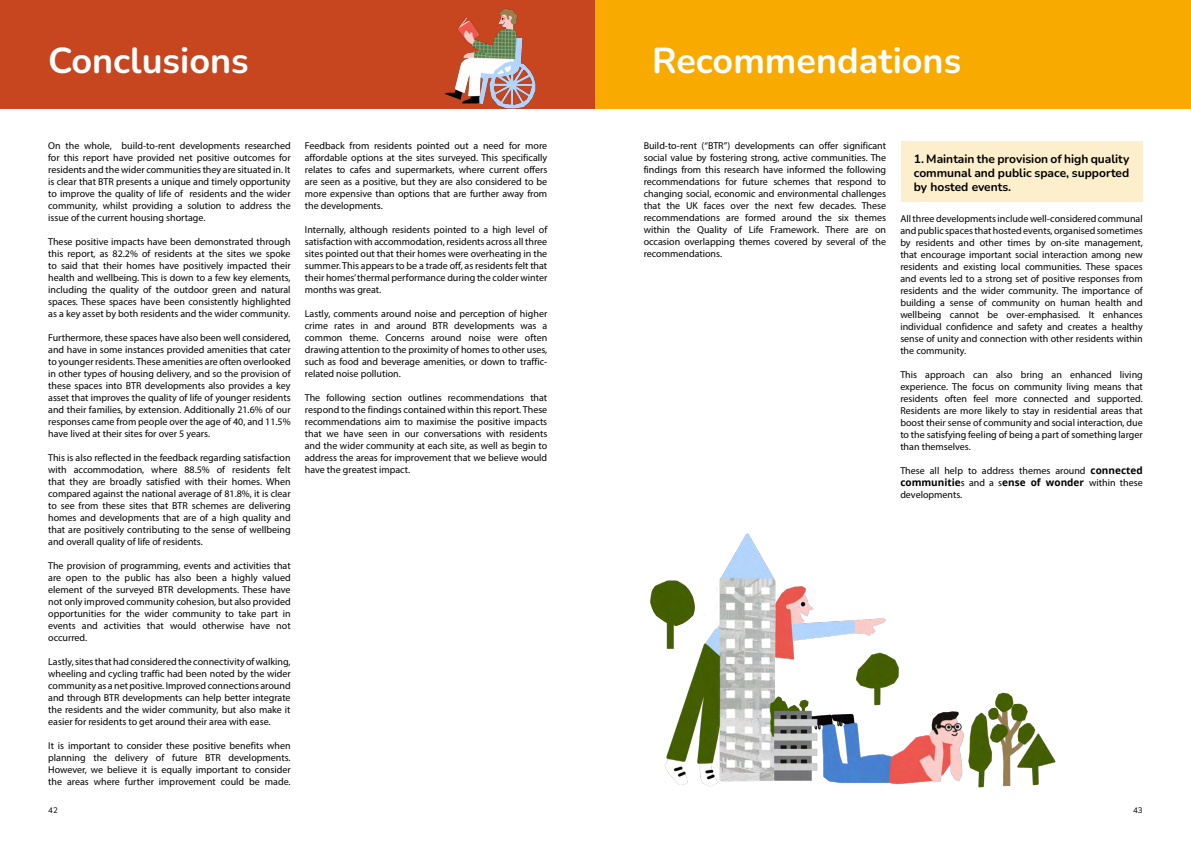
<style>
.page{position:relative;width:1191px;height:842px;background:#fff}
.page>*{position:absolute;margin:0;border:0;box-sizing:border-box;transform-origin:0 0}
.t1{font:700 36px "Nunito";color:#fff}
.t2{font:700 12px/14.4px "Nunito";color:#000;text-align:justify}
.t3{font:10px/12px "Myriad Pro";color:#000;text-align:justify}
.t4{font:700 10px "Open Sans";color:#000}
.t5{font:8px "Nunito";color:#000}
.s1{font-family:"Open Sans";font-weight:700}
.s2{font-family:"Myriad Pro";font-weight:400}
</style>
<div class="page">
<div style="left:0;top:0;width:595px;height:109px;background:#c8461f"></div>
<div style="left:595px;top:0;width:596px;height:109px;background:#f8aa00"></div>
<div style="left:900px;top:142px;width:242px;height:60px;background:#fdeecc"></div>
<img style="left:445px;top:8px;width:91px;height:101px">
<img style="left:648px;top:533px;width:408px;height:255px">
<h1 class="t1" style="left:48px;top:35px;width:202px">Conclusions</h1>
<h1 class="t1" style="left:652px;top:35px;width:310px">Recommendations</h1>
<p class="t3" style="left:48px;top:140px;width:244px">On the whole, build-to-rent developments researched for this report have provided net positive outcomes for residents and the wider communities they are situated in. It is clear that BTR presents a unique and timely opportunity to improve the quality of life of residents and the wider community, whilst providing a solution to address the issue of the current housing shortage.</p>
<p class="t3" style="left:48px;top:236px;width:244px">These positive impacts have been demonstrated through this report, as 82.2% of residents at the sites we spoke to said that their homes have positively impacted their health and wellbeing. This is down to a few key elements, including the quality of the outdoor green and natural spaces. These spaces have been consistently highlighted as a key asset by both residents and the wider community.</p>
<p class="t3" style="left:48px;top:332px;width:244px">Furthermore, these spaces have also been well considered, and have in some instances provided amenities that cater to younger residents. These amenities are often overlooked in other types of housing delivery, and so the provision of these spaces into BTR developments also provides a key asset that improves the quality of life of younger residents and their families, by extension. Additionally 21.6% of our responses came from people over the age of 40, and 11.5% have lived at their sites for over 5 years.</p>
<p class="t3" style="left:48px;top:452px;width:244px">This is also reflected in the feedback regarding satisfaction with accommodation, where 88.5% of residents felt that they are broadly satisfied with their homes. When compared against the national average of 81.8%, it is clear to see from these sites that BTR schemes are delivering homes and developments that are of a high quality and that are positively contributing to the sense of wellbeing and overall quality of life of residents.</p>
<p class="t3" style="left:48px;top:560px;width:244px">The provision of programming, events and activities that are open to the public has also been a highly valued element of the surveyed BTR developments. These have not only improved community cohesion, but also provided opportunities for the wider community to take part in events and activities that would otherwise have not occurred.</p>
<p class="t3" style="left:48px;top:656px;width:244px">Lastly, sites that had considered the connectivity of walking, wheeling and cycling traffic had been noted by the wider community as a net positive. Improved connections around and through BTR developments can help better integrate the residents and the wider community, but also make it easier for residents to get around their area with ease.</p>
<p class="t3" style="left:48px;top:740px;width:244px">It is important to consider these positive benefits when planning the delivery of future BTR developments.<br>However, we believe it is equally important to consider the areas where further improvement could be made.</p>
<p class="t3" style="left:305px;top:140px;width:244px">Feedback from residents pointed out a need for more affordable options at the sites surveyed. This specifically relates to cafes and supermarkets, where current offers are seen as a positive, but they are also considered to be more expensive than options that are further away from the developments.</p>
<p class="t3" style="left:305px;top:224px;width:244px">Internally, although residents pointed to a high level of satisfaction with accommodation, residents across all three sites pointed out that their homes were overheating in the summer. This appears to be a trade off, as residents felt that their homes’ thermal performance during the colder winter months was great.</p>
<p class="t3" style="left:305px;top:308px;width:244px">Lastly, comments around noise and perception of higher crime rates in and around BTR developments was a common theme. Concerns around noise were often drawing attention to the proximity of homes to other uses, such as food and beverage amenities, or down to traffic&shy;related noise pollution.</p>
<p class="t3" style="left:305px;top:392px;width:244px">The following section outlines recommendations that respond to the findings contained within this report. These recommendations aim to maximise the positive impacts that we have seen in our conversations with residents and the wider community at each site, as well as begin to address the areas for improvement that we believe would have the greatest impact.</p>
<p class="t3" style="left:643px;top:140px;width:244px">Build-to-rent (“BTR”) developments can offer significant social value by fostering strong, active communities. The findings from this research have informed the following recommendations for future schemes that respond to changing social, economic and environmental challenges that the UK faces over the next few decades. These recommendations are formed around the six themes within the Quality of Life Framework. There are on occasion overlapping themes covered by several of the recommendations.</p>
<p class="t2" style="left:913px;top:151px;width:217px">1. Maintain the provision of high quality communal and public space, supported by hosted events.</p>
<p class="t3" style="left:900px;top:213px;width:244px">All three developments include well-considered communal and public spaces that hosted events, organised sometimes by residents and other times by on-site management, that encourage important social interaction among new residents and existing local communities. These spaces and events led to a strong set of positive responses from residents and the wider community. The importance of building a sense of community on human health and wellbeing cannot be over-emphasised. It enhances individual confidence and safety and creates a healthy sense of unity and connection with other residents within the community.</p>
<p class="t3" style="left:900px;top:369px;width:244px">This approach can also bring an enhanced living experience. The focus on community living means that residents often feel more connected and supported.<br>Residents are more likely to stay in residential areas that boost their sense of community and social interaction, due to the satisfying feeling of being a part of something larger than themselves.</p>
<p class="t3" style="left:900px;top:465px;width:244px">These all help to address themes around <span class="s1">connected</span></p>
<p class="t4" style="left:900px;top:476px;width:244px">communitie<span class="s2">s and a s</span>ense of wonder <span class="s2">within these</span></p>
<p class="t3" style="left:900px;top:489px;width:63px">developments.</p>
<p class="t5" style="left:48px;top:804px;width:11px">42</p>
<p class="t5" style="left:1133px;top:804px;width:11px">43</p>
</div>
